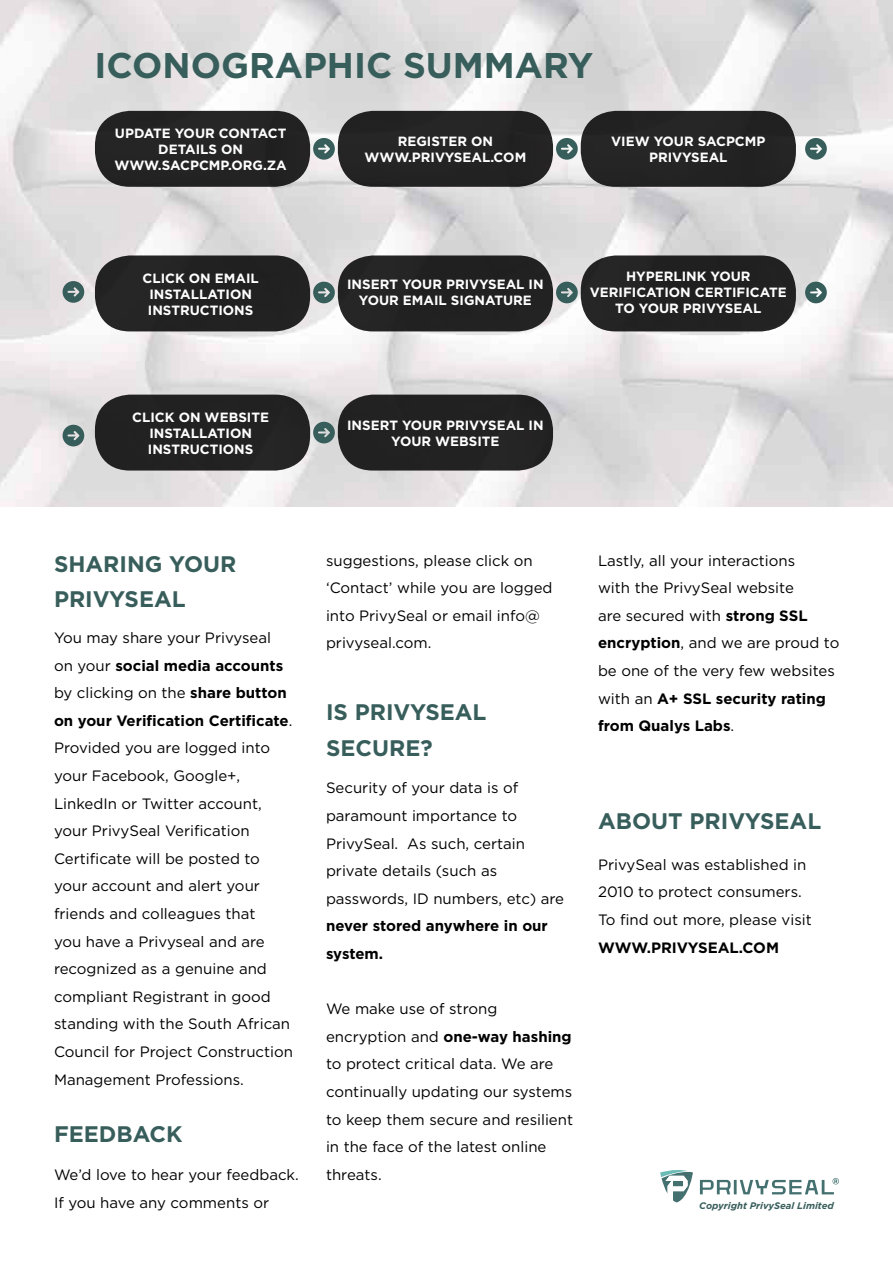
<style>
.page{position:relative;width:893px;height:1263px;background:#fff}
.page>*{position:absolute;margin:0;border:0;box-sizing:border-box;transform-origin:0 0}
.t1{font:700 35.7px "Gotham";color:#385e5c}
.t2{font:700 22.5px/35.2px "Gotham";color:#385e5c}
.t3{font:15px/27.6px "Gotham";color:#000}
.t4{font:700 15px/27.6px "Gotham";color:#000}
.t5{font:700 13.35px/16px "Gotham";color:#fff;text-align:center}
.t6{font:italic 700 9.45px "Gotham";color:#385e5c}
.s1{font-weight:700}
</style>
<div class="page">
<img style="left:0;top:0;width:893px;height:506px">
<div style="left:95px;top:111px;width:215px;height:76px;background:#252424;border-radius:35px"></div>
<div style="left:95px;top:255px;width:215px;height:76px;background:#222;border-radius:35px"></div>
<div style="left:95px;top:395px;width:215px;height:76px;background:#232222;border-radius:35px"></div>
<div style="left:338px;top:111px;width:215px;height:76px;background:#242324;border-radius:35px"></div>
<div style="left:338px;top:255px;width:215px;height:76px;background:#222;border-radius:35px"></div>
<div style="left:338px;top:395px;width:215px;height:76px;background:#222;border-radius:35px"></div>
<div style="left:581px;top:111px;width:215px;height:76px;background:#252424;border-radius:35px"></div>
<div style="left:581px;top:255px;width:215px;height:76px;background:#212121;border-radius:35px"></div>
<svg style="left:313px;top:138px;width:22px;height:22px"></svg>
<svg style="left:556px;top:138px;width:22px;height:22px"></svg>
<svg style="left:805px;top:138px;width:22px;height:22px"></svg>
<svg style="left:63px;top:281px;width:21px;height:22px"></svg>
<svg style="left:313px;top:282px;width:22px;height:21px"></svg>
<svg style="left:556px;top:282px;width:22px;height:21px"></svg>
<svg style="left:805px;top:282px;width:22px;height:21px"></svg>
<svg style="left:63px;top:425px;width:21px;height:21px"></svg>
<svg style="left:313px;top:422px;width:22px;height:21px"></svg>
<hr style="left:734px;top:1180px;width:3px;height:14px;background:#447170">
<svg style="left:740px;top:1178px;width:99px;height:16px"></svg>
<svg style="left:700px;top:1180px;width:31px;height:14px"></svg>
<svg style="left:660px;top:1170px;width:33px;height:32px"></svg>
<h1 class="t1" style="left:94px;top:42px;width:500px">ICONOGRAPHIC SUMMARY</h1>
<p class="t5" style="left:114px;top:125px;width:174px">UPDATE YOUR CONTACT<br>DETAILS ON<br>WWW.SACPCMP.ORG.ZA</p>
<p class="t5" style="left:365px;top:133px;width:163px">REGISTER ON<br>WWW.PRIVYSEAL.COM</p>
<p class="t5" style="left:611px;top:133px;width:156px">VIEW YOUR SACPCMP<br>PRIVYSEAL</p>
<p class="t5" style="left:143px;top:270px;width:118px">CLICK ON EMAIL<br>INSTALLATION<br>INSTRUCTIONS</p>
<p class="t5" style="left:132px;top:409px;width:138px">CLICK ON WEBSITE<br>INSTALLATION<br>INSTRUCTIONS</p>
<p class="t5" style="left:347px;top:276px;width:198px">INSERT YOUR PRIVYSEAL IN<br>YOUR EMAIL SIGNATURE</p>
<p class="t5" style="left:347px;top:417px;width:198px">INSERT YOUR PRIVYSEAL IN<br>YOUR WEBSITE</p>
<p class="t5" style="left:590px;top:268px;width:198px">HYPERLINK YOUR<br>VERIFICATION CERTIFICATE<br>TO YOUR PRIVYSEAL</p>
<h2 class="t2" style="left:54px;top:546px;width:184px">SHARING YOUR<br>PRIVYSEAL</h2>
<p class="t3" style="left:54px;top:623px;width:241px">You may share your Privyseal on your <span class="s1">social media accounts </span>by clicking on the <span class="s1">share button on your Verification Certificate</span>.<br>Provided you are logged into your Facebook, Google+,<br>LinkedIn or Twitter account, your PrivySeal Verification<br>Certificate will be posted to your account and alert your friends and colleagues that<br>you have a Privyseal and are recognized as a genuine and compliant Registrant in good standing with the South African<br>Council for Project Construction<br>Management Professions.</p>
<h2 class="t2" style="left:54px;top:1116px;width:130px">FEEDBACK</h2>
<p class="t3" style="left:54px;top:1161px;width:246px">We’d love to hear your feedback.<br>If you have any comments or</p>
<p class="t3" style="left:326px;top:546px;width:228px">suggestions, please click on ‘Contact’ while you are logged into PrivySeal or email info@ privyseal.com.</p>
<h2 class="t2" style="left:326px;top:695px;width:162px">IS PRIVYSEAL<br>SECURE?</h2>
<p class="t3" style="left:326px;top:774px;width:240px">Security of your data is of paramount importance to<br>PrivySeal. As such, certain private details (such as passwords, ID numbers, etc) are</p>
<p class="t4" style="left:326px;top:912px;width:223px">never stored anywhere in our system.</p>
<p class="t3" style="left:326px;top:995px;width:249px">We make use of strong encryption and <span class="s1">one-way hashing </span>to protect critical data. We are continually updating our systems to keep them secure and resilient in the face of the latest online threats.</p>
<p class="t3" style="left:598px;top:546px;width:243px">Lastly, all your interactions<br>with the PrivySeal website<br>are secured with <span class="s1">strong SSL encryption</span>, and we are proud to be one of the very few websites with an <span class="s1">A+ SSL security rating from Qualys Labs</span>.</p>
<h2 class="t2" style="left:598px;top:803px;width:225px">ABOUT PRIVYSEAL</h2>
<p class="t3" style="left:598px;top:850px;width:215px">PrivySeal was established in<br>2010 to protect consumers.<br>To find out more, please visit</p>
<p class="t4" style="left:598px;top:933px;width:183px">WWW.PRIVYSEAL.COM</p>
<p class="t6" style="left:699px;top:1199px;width:136px">Copyright PrivySeal Limited</p>
</div>
